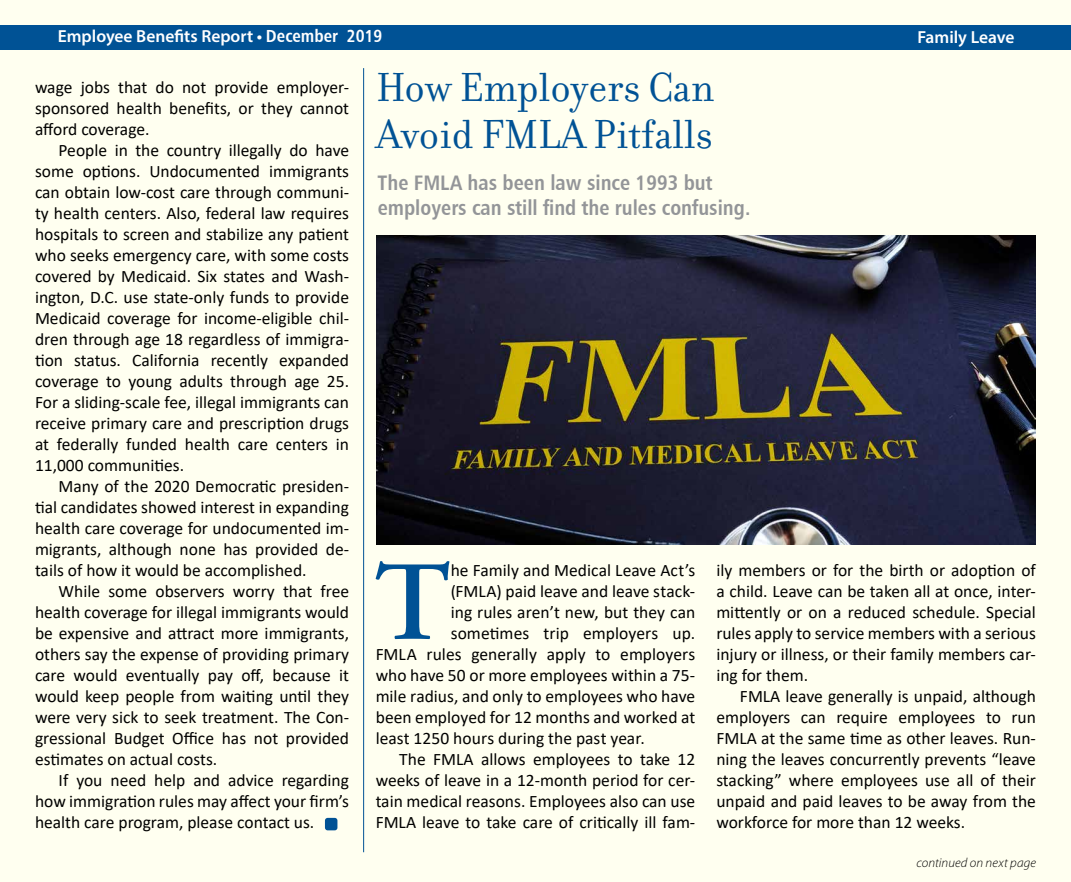
<style>
.page{position:relative;width:1071px;height:882px;background:#fff}
.page>*{position:absolute;margin:0;border:0;box-sizing:border-box;transform-origin:0 0}
.t1{font:600 112.52px "Adobe Garamond Pro";color:#005295}
.t2{font:43.75px/47.2px "Filosofia";color:#005295}
.t3{font:21px/25.2px "Humanist 777 BT Bold Condensed B";color:#939598}
.t4{font:17.5px/21px "Calibri";color:#000;text-align:justify}
.t5{font:600 17.5px "Myriad Pro";color:#fff}
.t6{font:italic 300 13.12px "Myriad Pro";letter-spacing:.01em;color:#000}
.s1{font-family:"Humanist 777 BT Bold Condensed B";font-weight:400}
</style>
<div class="page">
<div style="left:1px;top:1px;width:1070px;height:881px;background:#fffff0"></div>
<div style="left:0;top:25px;width:1071px;height:24px;background:#005295"></div>
<hr style="left:363px;top:68px;width:1px;height:784px;background:#005295">
<img style="left:376px;top:235px;width:660px;height:309px">
<div style="left:325px;top:818px;width:12px;height:12px;background:#005295;border-radius:3px"></div>
<p class="t5" style="left:58px;top:25px;width:326px">Employee Benefits Report • <span class="s1">December 2019</span></p>
<p class="t5" style="left:917px;top:26px;width:99px">Family Leave</p>
<p class="t4" style="left:35px;top:76px;width:316px">wage jobs that do not provide employer&shy;sponsored health benefits, or they cannot afford coverage.</p>
<p class="t4" style="left:35px;top:139px;width:316px;text-indent:24px">People in the country illegally do have some options. Undocumented immigrants can obtain low-cost care through communi&shy;ty health centers. Also, federal law requires hospitals to screen and stabilize any patient who seeks emergency care, with some costs covered by Medicaid. Six states and Wash&shy;ington, D.C. use state-only funds to provide Medicaid coverage for income-eligible chil&shy;dren through age 18 regardless of immigra&shy;tion status. California recently expanded coverage to young adults through age 25.<br>For a sliding-scale fee, illegal immigrants can receive primary care and prescription drugs at federally funded health care centers in 11,000 communities.</p>
<p class="t4" style="left:35px;top:475px;width:316px;text-indent:24px">Many of the 2020 Democratic presiden&shy;tial candidates showed interest in expanding health care coverage for undocumented im&shy;migrants, although none has provided de&shy;tails of how it would be accomplished.</p>
<p class="t4" style="left:35px;top:580px;width:316px;text-indent:24px">While some observers worry that free health coverage for illegal immigrants would be expensive and attract more immigrants, others say the expense of providing primary care would eventually pay off, because it would keep people from waiting until they were very sick to seek treatment. The Con&shy;gressional Budget Office has not provided estimates on actual costs.</p>
<p class="t4" style="left:35px;top:769px;width:316px;text-indent:24px">If you need help and advice regarding how immigration rules may affect your firm’s health care program, please contact us.</p>
<h2 class="t2" style="left:376px;top:64px;width:339px">How Employers Can<br>Avoid FMLA Pitfalls</h2>
<p class="t3" style="left:378px;top:169px;width:374px">The FMLA has been law since 1993 but employers can still find the rules confusing.</p>
<h1 class="t1" style="left:374px;top:538px;width:78px">T</h1>
<p class="t4" style="left:451px;top:559px;width:246px">he Family and Medical Leave Act’s</p>
<p class="t4" style="left:451px;top:580px;width:246px">(FMLA) paid leave and leave stack-</p>
<p class="t4" style="left:451px;top:601px;width:246px">ing rules aren’t new, but they can</p>
<p class="t4" style="left:451px;top:622px;width:246px">sometimes trip employers up.</p>
<p class="t4" style="left:376px;top:643px;width:321px">FMLA rules generally apply to employers</p>
<p class="t4" style="left:376px;top:664px;width:321px">who have 50 or more employees within a 75-</p>
<p class="t4" style="left:376px;top:685px;width:321px">mile radius, and only to employees who have</p>
<p class="t4" style="left:376px;top:706px;width:321px">been employed for 12 months and worked at</p>
<p class="t4" style="left:376px;top:727px;width:271px">least 1250 hours during the past year.</p>
<p class="t4" style="left:399px;top:748px;width:298px">The FMLA allows employees to take 12</p>
<p class="t4" style="left:376px;top:769px;width:321px">weeks of leave in a 12-month period for cer-</p>
<p class="t4" style="left:376px;top:790px;width:321px">tain medical reasons. Employees also can use</p>
<p class="t4" style="left:376px;top:811px;width:321px">FMLA leave to take care of critically ill fam-</p>
<p class="t4" style="left:716px;top:559px;width:321px">ily members or for the birth or adoption of a child. Leave can be taken all at once, inter&shy;mittently or on a reduced schedule. Special rules apply to service members with a serious injury or illness, or their family members car&shy;ing for them.</p>
<p class="t4" style="left:716px;top:685px;width:321px;text-indent:24px">FMLA leave generally is unpaid, although employers can require employees to run FMLA at the same time as other leaves. Run&shy;ning the leaves concurrently prevents “leave stacking” where employees use all of their unpaid and paid leaves to be away from the workforce for more than 12 weeks.</p>
<p class="t6" style="left:916px;top:856px;width:121px">continued on next page</p>
</div>
